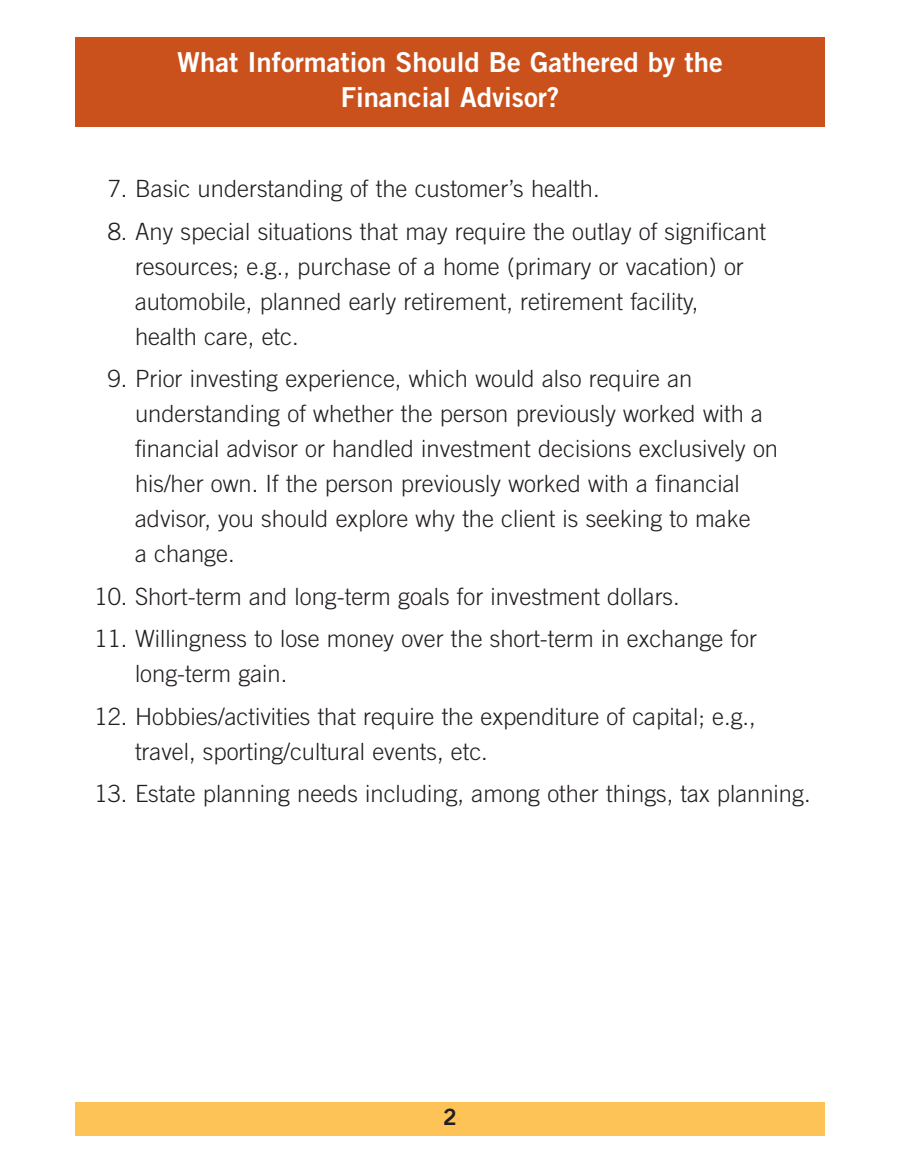
<style>
.page{position:relative;width:900px;height:1170px;background:#fff}
.page>*{position:absolute;margin:0;border:0;box-sizing:border-box;transform-origin:0 0}
.t1{font:27.5px/35px "Trade Gothic Bold Two";color:#fff;text-align:center}
.t2{font:300 23.75px/35px "Trade Gothic";color:#231f20}
.t3{font:22.5px "Trade Gothic Bold Two";color:#231f20}
</style>
<div class="page">
<div style="left:75px;top:1102px;width:750px;height:34px;background:#fec357"></div>
<div style="left:75px;top:38px;width:750px;height:90px;background:#cb511c"></div>
<p class="t1" style="left:177px;top:47px;width:547px">What Information Should Be Gathered by the<br>Financial Advisor?</p>
<p class="t2" style="left:108px;top:173px;width:493px">7. Basic understanding of the customer’s health.</p>
<p class="t2" style="left:135px;top:216px;width:633px;text-indent:-27px">8. Any special situations that may require the outlay of significant resources; e.g., purchase of a home (primary or vacation) or automobile, planned early retirement, retirement facility, health care, etc.</p>
<p class="t2" style="left:135px;top:363px;width:645px;text-indent:-27px">9. Prior investing experience, which would also require an understanding of whether the person previously worked with a financial advisor or handled investment decisions exclusively on his/her own. If the person previously worked with a financial advisor, you should explore why the client is seeking to make<br>a change.</p>
<p class="t2" style="left:95px;top:581px;width:587px">10. Short-term and long-term goals for investment dollars.</p>
<p class="t2" style="left:135px;top:623px;width:623px;text-indent:-40px">11. Willingness to lose money over the short-term in exchange for long-term gain.</p>
<p class="t2" style="left:135px;top:701px;width:622px;text-indent:-40px">12. Hobbies/activities that require the expenditure of capital; e.g., travel, sporting/cultural events, etc.</p>
<p class="t2" style="left:95px;top:778px;width:718px">13. Estate planning needs including, among other things, tax planning.</p>
<p class="t3" style="left:443px;top:1109px;width:15px">2</p>
</div>
